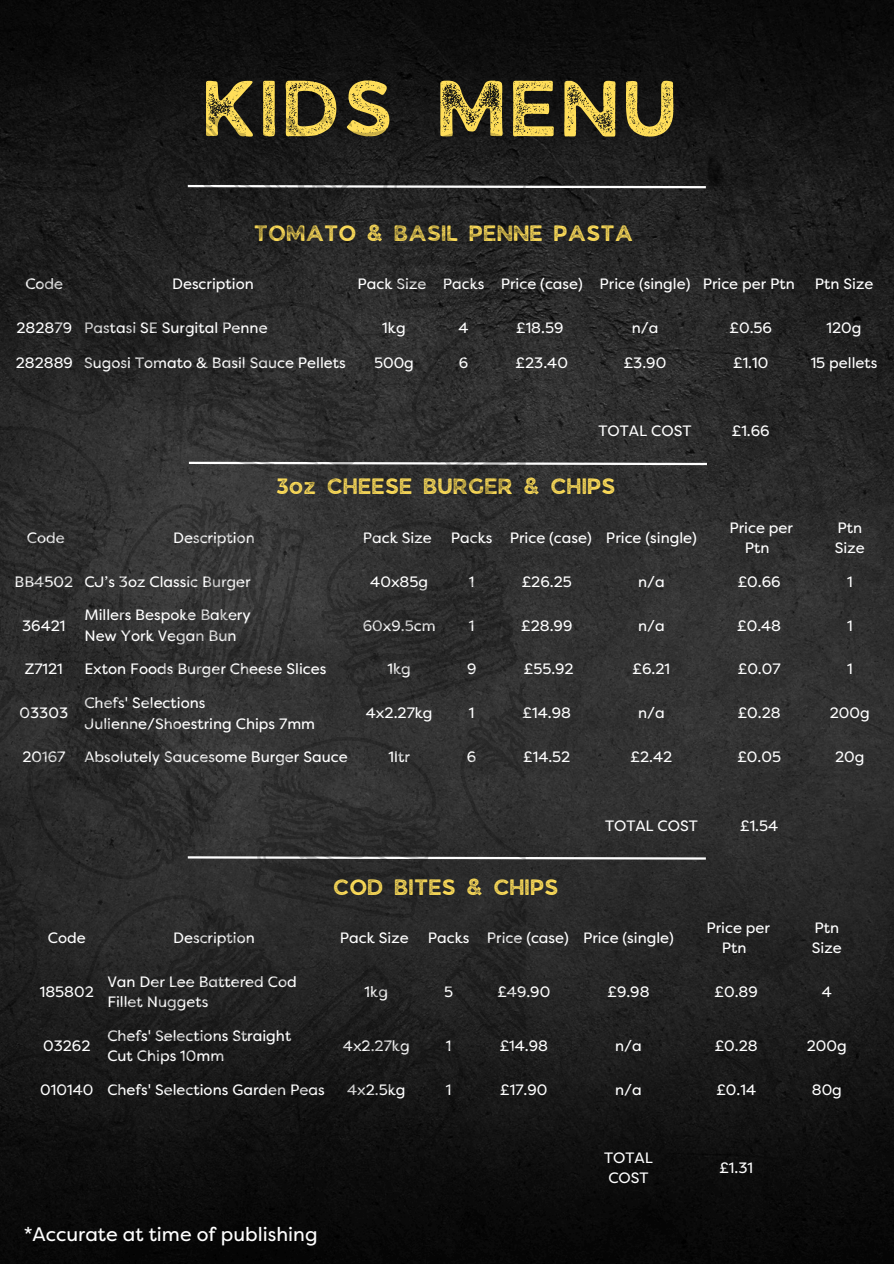
<style>
.page{position:relative;width:894px;height:1264px;background:#fff}
.page>*{position:absolute;margin:0;border:0;box-sizing:border-box;transform-origin:0 0}
.t1{font:75px "JA Jaya Giri Sans Rough";letter-spacing:.04em;color:#ffde59}
.t2{font:21px "JA Jaya Giri Sans Rough";color:#ffde59}
.t3{font:19.5px "Filson Pro";color:#fff}
.t4{font:15px/20.2px "Filson Pro";color:#fff}
</style>
<div class="page">
<img style="left:0;top:0;width:893px;height:1263px">
<svg style="left:526px;top:184px;width:182px;height:5px"></svg>
<svg style="left:526px;top:460px;width:183px;height:6px"></svg>
<svg style="left:526px;top:855px;width:182px;height:5px"></svg>
<svg style="left:0;top:116px;width:526px;height:1035px;background:#282828"></svg>
<p class="t1" style="left:206px;top:77px;width:476px">KIDS MENU</p>
<p class="t2" style="left:255px;top:224px;width:381px">TOMATO &amp; BASIL PENNE PASTA</p>
<h1 class="t4" style="left:25px;top:274px;width:39px">Code</h1>
<p class="t4" style="left:172px;top:274px;width:83px">Description</p>
<h2 class="t4" style="left:357px;top:274px;width:70px">Pack Size</h2>
<p class="t4" style="left:442px;top:274px;width:43px">Packs</p>
<p class="t4" style="left:500px;top:274px;width:84px">Price (case)</p>
<p class="t4" style="left:599px;top:274px;width:92px">Price (single)</p>
<p class="t4" style="left:702px;top:274px;width:94px">Price per Ptn</p>
<p class="t4" style="left:814px;top:274px;width:60px">Ptn Size</p>
<p class="t4" style="left:17px;top:318px;width:57px">282879</p>
<p class="t4" style="left:84px;top:318px;width:185px">Pastasi SE Surgital Penne</p>
<p class="t4" style="left:382px;top:318px;width:25px">1kg</p>
<p class="t4" style="left:458px;top:318px;width:12px">4</p>
<p class="t4" style="left:516px;top:318px;width:49px">£18.59</p>
<p class="t4" style="left:631px;top:318px;width:28px">n/a</p>
<p class="t4" style="left:729px;top:318px;width:44px">£0.56</p>
<p class="t4" style="left:826px;top:318px;width:36px">120g</p>
<p class="t4" style="left:16px;top:352px;width:59px">282889</p>
<p class="t4" style="left:84px;top:352px;width:263px">Sugosi Tomato &amp; Basil Sauce Pellets</p>
<p class="t4" style="left:374px;top:352px;width:41px">500g</p>
<p class="t4" style="left:458px;top:352px;width:11px">6</p>
<p class="t4" style="left:515px;top:352px;width:54px">£23.40</p>
<p class="t4" style="left:623px;top:352px;width:44px">£3.90</p>
<p class="t4" style="left:733px;top:352px;width:37px">£1.10</p>
<p class="t4" style="left:810px;top:352px;width:68px">15 pellets</p>
<p class="t4" style="left:598px;top:421px;width:94px">TOTAL COST</p>
<p class="t4" style="left:731px;top:421px;width:39px">£1.66</p>
<p class="t2" style="left:277px;top:478px;width:341px">3oz CHEESE BURGER &amp; CHIPS</p>
<p class="t4" style="left:27px;top:527px;width:39px">Code</p>
<h3 class="t4" style="left:173px;top:527px;width:83px">Description</h3>
<p class="t4" style="left:363px;top:527px;width:70px">Pack Size</p>
<p class="t4" style="left:451px;top:527px;width:43px">Packs</p>
<p class="t4" style="left:509px;top:527px;width:84px">Price (case)</p>
<p class="t4" style="left:605px;top:527px;width:92px">Price (single)</p>
<p class="t4" style="left:729px;top:517px;width:65px;text-align:center">Price per<br>Ptn</p>
<p class="t4" style="left:834px;top:517px;width:31px">Ptn<br>Size</p>
<p class="t4" style="left:15px;top:571px;width:60px">BB4502</p>
<p class="t4" style="left:84px;top:571px;width:168px">CJ’s 3oz Classic Burger</p>
<p class="t4" style="left:370px;top:571px;width:59px">40x85g</p>
<p class="t4" style="left:469px;top:571px;width:7px">1</p>
<p class="t4" style="left:521px;top:571px;width:52px">£26.25</p>
<p class="t4" style="left:638px;top:571px;width:28px">n/a</p>
<p class="t4" style="left:737px;top:571px;width:44px">£0.66</p>
<p class="t4" style="left:846px;top:571px;width:7px">1</p>
<p class="t4" style="left:22px;top:615px;width:45px">36421</p>
<p class="t4" style="left:84px;top:605px;width:168px">Millers Bespoke Bakery</p>
<p class="t4" style="left:84px;top:625px;width:154px">New York Vegan Bun</p>
<p class="t4" style="left:363px;top:615px;width:74px">60x9.5cm</p>
<p class="t4" style="left:469px;top:615px;width:7px">1</p>
<p class="t4" style="left:521px;top:615px;width:53px">£28.99</p>
<p class="t4" style="left:638px;top:615px;width:28px">n/a</p>
<p class="t4" style="left:737px;top:615px;width:45px">£0.48</p>
<p class="t4" style="left:846px;top:615px;width:7px">1</p>
<p class="t4" style="left:25px;top:659px;width:40px">Z7121</p>
<p class="t4" style="left:84px;top:659px;width:243px">Exton Foods Burger Cheese Slices</p>
<p class="t4" style="left:387px;top:659px;width:25px">1kg</p>
<p class="t4" style="left:467px;top:659px;width:11px">9</p>
<p class="t4" style="left:523px;top:659px;width:51px">£55.92</p>
<p class="t4" style="left:632px;top:659px;width:39px">£6.21</p>
<p class="t4" style="left:737px;top:659px;width:44px">£0.07</p>
<p class="t4" style="left:846px;top:659px;width:7px">1</p>
<p class="t4" style="left:20px;top:703px;width:50px">03303</p>
<p class="t4" style="left:84px;top:693px;width:122px">Chefs' Selections</p>
<p class="t4" style="left:84px;top:713px;width:232px">Julienne/Shoestring Chips 7mm</p>
<p class="t4" style="left:366px;top:703px;width:68px">4x2.27kg</p>
<p class="t4" style="left:469px;top:703px;width:7px">1</p>
<p class="t4" style="left:522px;top:703px;width:50px">£14.98</p>
<p class="t4" style="left:638px;top:703px;width:28px">n/a</p>
<p class="t4" style="left:737px;top:703px;width:45px">£0.28</p>
<p class="t4" style="left:829px;top:703px;width:41px">200g</p>
<p class="t4" style="left:22px;top:747px;width:44px">20167</p>
<p class="t4" style="left:84px;top:747px;width:264px">Absolutely Saucesome Burger Sauce</p>
<p class="t4" style="left:388px;top:747px;width:23px">1ltr</p>
<p class="t4" style="left:467px;top:747px;width:11px">6</p>
<p class="t4" style="left:523px;top:747px;width:49px">£14.52</p>
<p class="t4" style="left:630px;top:747px;width:43px">£2.42</p>
<p class="t4" style="left:737px;top:747px;width:45px">£0.05</p>
<p class="t4" style="left:834px;top:747px;width:31px">20g</p>
<p class="t2" style="left:334px;top:878px;width:226px">COD BITES &amp; CHIPS</p>
<p class="t4" style="left:605px;top:815px;width:94px">TOTAL COST</p>
<p class="t4" style="left:740px;top:815px;width:40px">£1.54</p>
<p class="t4" style="left:48px;top:928px;width:39px">Code</p>
<h2 class="t4" style="left:173px;top:928px;width:83px">Description</h2>
<p class="t4" style="left:340px;top:928px;width:70px">Pack Size</p>
<p class="t4" style="left:428px;top:928px;width:43px">Packs</p>
<p class="t4" style="left:486px;top:928px;width:84px">Price (case)</p>
<p class="t4" style="left:583px;top:928px;width:92px">Price (single)</p>
<p class="t4" style="left:706px;top:917px;width:65px;text-align:center">Price per<br>Ptn</p>
<p class="t4" style="left:811px;top:917px;width:31px">Ptn<br>Size</p>
<p class="t4" style="left:40px;top:982px;width:56px">185802</p>
<p class="t4" style="left:107px;top:971px;width:191px">Van Der Lee Battered Cod</p>
<p class="t4" style="left:107px;top:992px;width:102px">Fillet Nuggets</p>
<p class="t4" style="left:364px;top:982px;width:25px">1kg</p>
<p class="t4" style="left:444px;top:982px;width:11px">5</p>
<p class="t4" style="left:497px;top:982px;width:54px">£49.90</p>
<p class="t4" style="left:607px;top:982px;width:44px">£9.98</p>
<p class="t4" style="left:714px;top:982px;width:45px">£0.89</p>
<p class="t4" style="left:821px;top:982px;width:12px">4</p>
<p class="t4" style="left:43px;top:1036px;width:49px">03262</p>
<p class="t4" style="left:107px;top:1025px;width:185px">Chefs' Selections Straight</p>
<p class="t4" style="left:107px;top:1046px;width:118px">Cut Chips 10mm</p>
<p class="t4" style="left:343px;top:1036px;width:68px">4x2.27kg</p>
<p class="t4" style="left:446px;top:1036px;width:7px">1</p>
<p class="t4" style="left:499px;top:1036px;width:50px">£14.98</p>
<p class="t4" style="left:615px;top:1036px;width:28px">n/a</p>
<p class="t4" style="left:714px;top:1036px;width:45px">£0.28</p>
<p class="t4" style="left:806px;top:1036px;width:41px">200g</p>
<p class="t4" style="left:40px;top:1079px;width:55px">010140</p>
<p class="t4" style="left:107px;top:1079px;width:219px">Chefs' Selections Garden Peas</p>
<p class="t4" style="left:347px;top:1079px;width:60px">4x2.5kg</p>
<p class="t4" style="left:446px;top:1079px;width:7px">1</p>
<p class="t4" style="left:500px;top:1079px;width:49px">£17.90</p>
<p class="t4" style="left:615px;top:1079px;width:28px">n/a</p>
<p class="t4" style="left:716px;top:1079px;width:41px">£0.14</p>
<p class="t4" style="left:811px;top:1079px;width:32px">80g</p>
<p class="t3" style="left:24px;top:1223px;width:295px">*Accurate at time of publishing</p>
<p class="t4" style="left:604px;top:1147px;width:50px">TOTAL<br>COST</p>
<p class="t4" style="left:719px;top:1157px;width:35px">£1.31</p>
</div>
